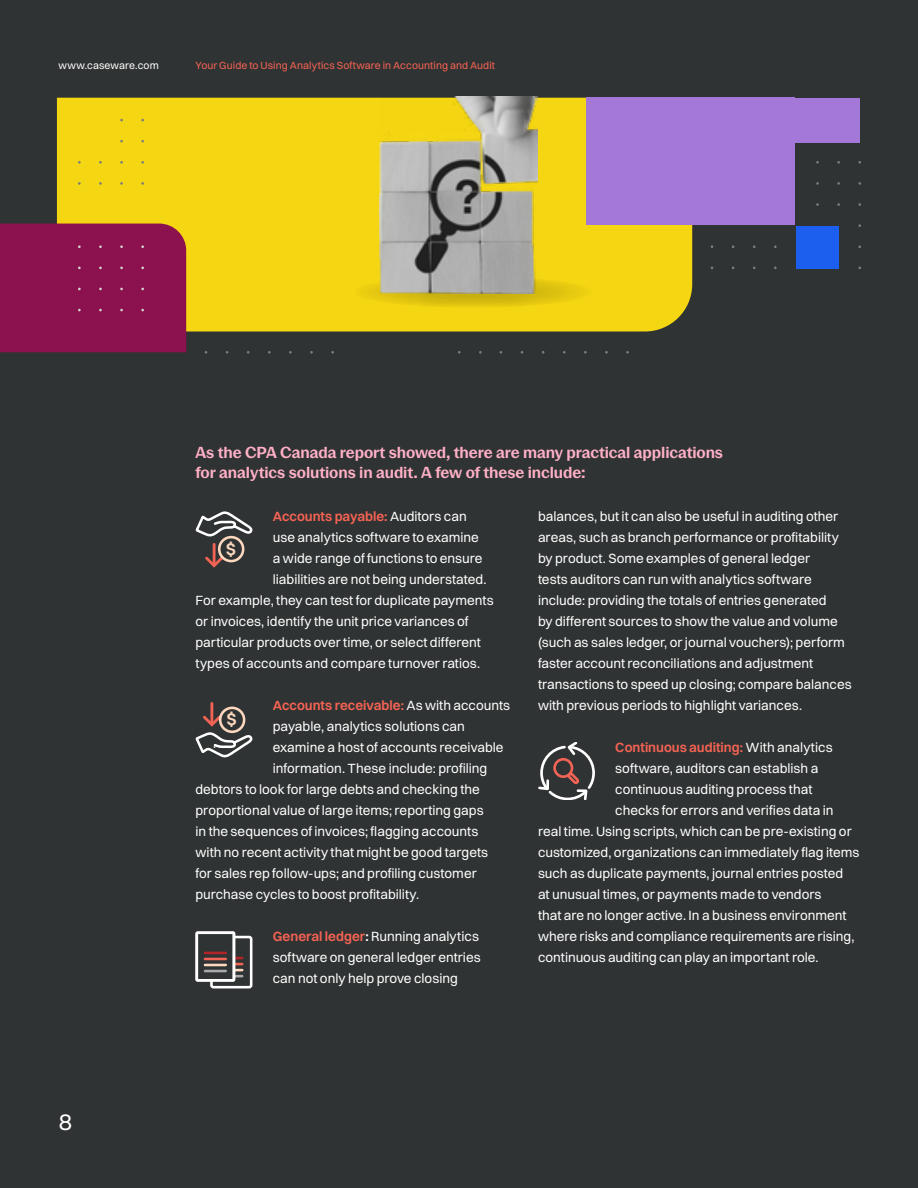
<style>
.page{position:relative;width:918px;height:1188px;background:#303333}
.page>*{position:absolute;margin:0;border:0;box-sizing:border-box;transform-origin:0 0}
.t1{font:24px "Switzer";color:#fff}
.t2{font:600 17.85px "Switzer";color:#fdd8bf}
.t3{font:600 15.75px/21px "Pastiche Grotesque";letter-spacing:-.005em;color:#ffb0c7}
.t4{font:13.5px/21px "Switzer";color:#fff}
.t5{font:600 13.5px "Switzer";color:#f56354}
.t6{font:10.5px "Switzer";letter-spacing:.01em;color:#f56354}
.t7{font:10.5px "Switzer";letter-spacing:.01em;color:#fff}
.s1{font-weight:400;color:#fff}
.s2{font-weight:600;color:#f56354}
.s3{font-weight:600}
</style>
<div class="page">
<div style="left:57px;top:98px;width:635px;height:234px;background:#f5d612"></div>
<div style="left:587px;top:98px;width:208px;height:127px;background:#a378d9"></div>
<div style="left:733px;top:98px;width:127px;height:45px;background:#a378d9"></div>
<div style="left:796px;top:227px;width:43px;height:42px;background:#1c5eed"></div>
<svg style="left:353px;top:276px;width:240px;height:32px;background:#ddc113"></svg>
<img style="left:380px;top:97px;width:157px;height:196px">
<div style="left:0;top:224px;width:186px;height:128px;background:#8c124f"></div>
<svg style="left:196px;top:931px;width:57px;height:58px"></svg>
<hr style="left:205px;top:952px;width:21px;height:2px;background:#b12425">
<hr style="left:205px;top:958px;width:21px;height:2px;background:#f16354">
<hr style="left:205px;top:964px;width:21px;height:2px;background:#fdd8bf">
<hr style="left:205px;top:970px;width:21px;height:2px;background:#a9a8a9">
<svg style="left:538px;top:742px;width:57px;height:58px"></svg>
<svg style="left:196px;top:512px;width:57px;height:56px"></svg>
<hr style="left:210px;top:703px;width:3px;height:20px;background:#f16354">
<svg style="left:196px;top:707px;width:57px;height:51px"></svg>
<p class="t7" style="left:58px;top:59px;width:102px">www.caseware.com</p>
<p class="t6" style="left:196px;top:59px;width:301px">Your Guide to Using Analytics Software in Accounting and Audit</p>
<h1 class="t1" style="left:59px;top:1107px;width:15px">8</h1>
<p class="t3" style="left:196px;top:440px;width:529px">As the CPA Canada report showed, there are many practical applications for analytics solutions in audit. A few of these include:</p>
<p class="t5" style="left:273px;top:508px;width:195px">Accounts payable: <span class="s1">Auditors can</span></p>
<p class="t4" style="left:273px;top:526px;width:208px">use analytics software to examine</p>
<p class="t4" style="left:273px;top:547px;width:211px">a wide range of functions to ensure</p>
<p class="t4" style="left:273px;top:568px;width:215px">liabilities are not being understated.</p>
<p class="t4" style="left:196px;top:589px;width:300px">For example, they can test for duplicate payments</p>
<p class="t4" style="left:196px;top:610px;width:275px">or invoices, identify the unit price variances of</p>
<p class="t4" style="left:196px;top:631px;width:287px">particular products over time, or select different</p>
<p class="t4" style="left:196px;top:652px;width:286px">types of accounts and compare turnover ratios.</p>
<p class="t5" style="left:273px;top:697px;width:239px">Accounts receivable: <span class="s1">As with accounts</span></p>
<p class="t4" style="left:273px;top:715px;width:194px">payable, analytics solutions can</p>
<p class="t4" style="left:273px;top:736px;width:232px">examine a host of accounts receivable</p>
<p class="t4" style="left:273px;top:757px;width:216px">information. These include: profiling</p>
<p class="t4" style="left:196px;top:778px;width:286px">debtors to look for large debts and checking the</p>
<p class="t4" style="left:196px;top:799px;width:290px">proportional value of large items; reporting gaps</p>
<p class="t4" style="left:196px;top:820px;width:284px">in the sequences of invoices; flagging accounts</p>
<p class="t4" style="left:196px;top:841px;width:294px">with no recent activity that might be good targets</p>
<p class="t4" style="left:196px;top:862px;width:283px">for sales rep follow-ups; and profiling customer</p>
<p class="t4" style="left:196px;top:883px;width:225px">purchase cycles to boost profitability.</p>
<p class="t4" style="left:273px;top:925px;width:209px"><span class="s2">General ledger</span><span class="s3">:</span> Running analytics software on general ledger entries can not only help prove closing</p>
<p class="t4" style="left:538px;top:505px;width:315px">balances, but it can also be useful in auditing other areas, such as branch performance or profitability by product. Some examples of general ledger<br>tests auditors can run with analytics software include: providing the totals of entries generated<br>by different sources to show the value and volume (such as sales ledger, or journal vouchers); perform faster account reconciliations and adjustment transactions to speed up closing; compare balances with previous periods to highlight variances.</p>
<p class="t5" style="left:615px;top:739px;width:219px">Continuous auditing: <span class="s1">With analytics</span></p>
<p class="t4" style="left:615px;top:757px;width:205px">software, auditors can establish a</p>
<p class="t4" style="left:615px;top:778px;width:199px">continuous auditing process that</p>
<p class="t4" style="left:615px;top:799px;width:220px">checks for errors and verifies data in</p>
<p class="t4" style="left:538px;top:820px;width:315px">real time. Using scripts, which can be pre-existing or</p>
<p class="t4" style="left:538px;top:841px;width:323px">customized, organizations can immediately flag items</p>
<p class="t4" style="left:538px;top:862px;width:307px">such as duplicate payments, journal entries posted</p>
<p class="t4" style="left:538px;top:883px;width:285px">at unusual times, or payments made to vendors</p>
<p class="t4" style="left:538px;top:904px;width:310px">that are no longer active. In a business environment</p>
<p class="t4" style="left:538px;top:925px;width:318px">where risks and compliance requirements are rising,</p>
<p class="t4" style="left:538px;top:946px;width:282px">continuous auditing can play an important role.</p>
<h2 class="t2" style="left:226px;top:537px;width:12px">$</h2>
<h2 class="t2" style="left:227px;top:708px;width:12px">$</h2>
</div>
